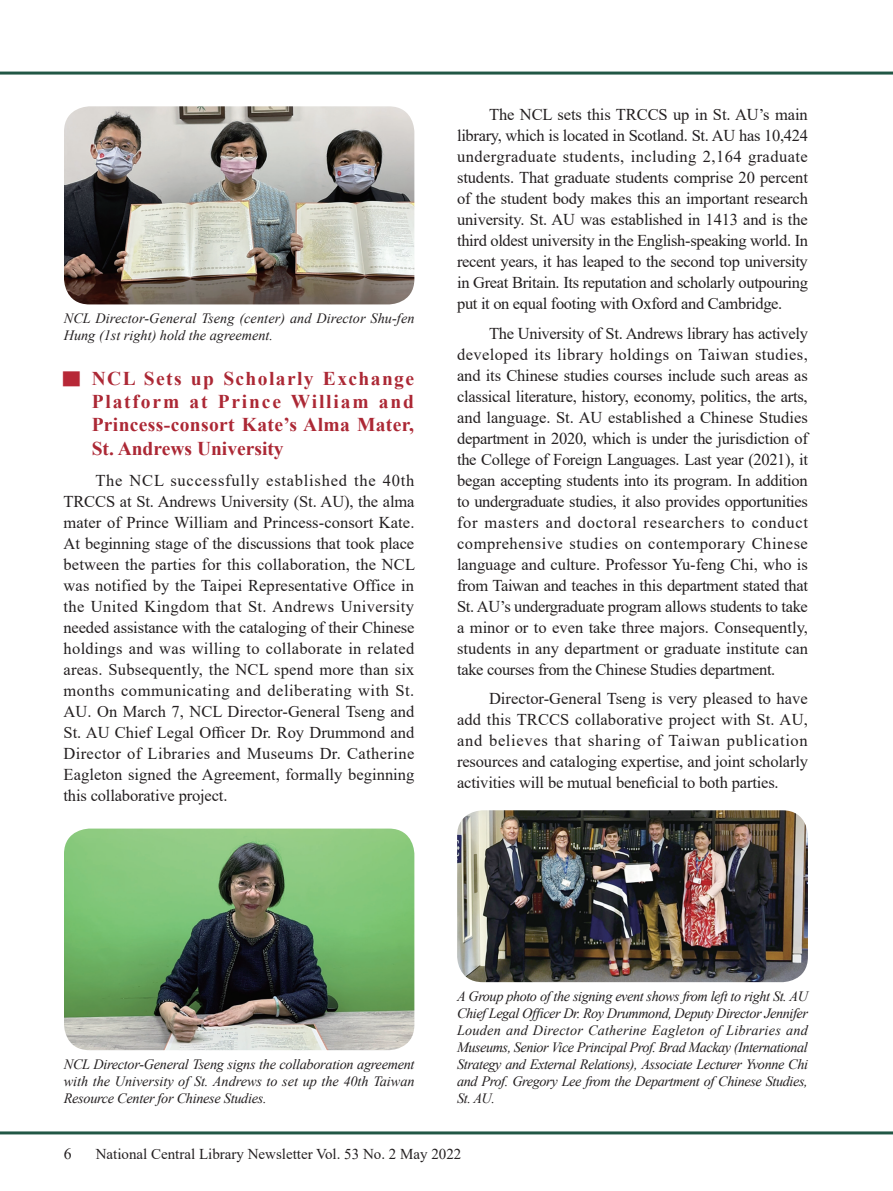
<style>
.page{position:relative;width:893px;height:1191px;background:#fff}
.page>*{position:absolute;margin:0;border:0;box-sizing:border-box;transform-origin:0 0}
.t1{font:700 19.5px/23.4px "Times New Roman";letter-spacing:.02em;color:#ac2835;text-align:justify}
.t2{font:16.95px "DF Ming Md HKP BF";color:#b72837;scale:1.1 1}
._0_2內文{font:16.5px/21px "Times New Roman";letter-spacing:-.01em;color:#231f20;text-align:justify}
.t3{font:15.75px "Times New Roman";color:#231f20}
.t4{font:15px "Times New Roman";color:#231f20}
.圖說{font:italic 14.25px/17.1px "Times New Roman";letter-spacing:-.02em;color:#231f20;text-align:justify}
.圖說-2{font:italic 14.25px/17.1px "Times New Roman";letter-spacing:.005em;color:#231f20}
</style>
<div class="page">
<hr style="left:0;top:72px;width:893px;height:3px;background:#215745">
<hr style="left:0;top:1131px;width:893px;height:3px;background:#215745">
<img style="left:64px;top:106px;width:350px;height:198px">
<img style="left:64px;top:828px;width:350px;height:222px">
<img style="left:457px;top:810px;width:351px;height:172px">
<p class="圖說-2" style="left:64px;top:309px;width:352px">NCL Director-General Tseng (center) and Director Shu-fen<br>Hung (1st right) hold the agreement.</p>
<p class="t2" style="left:62px;top:370px;width:19px">■</p>
<p class="t1" style="left:92px;top:366px;width:324px">NCL Sets up Scholarly Exchange Platform at Prince William and Princess-consort Kate’s Alma Mater, St. Andrews University</p>
<p class="_0_2內文" style="left:64px;top:469px;width:353px;text-indent:32px">The NCL successfully established the 40th TRCCS at St. Andrews University (St. AU), the alma mater of Prince William and Princess-consort Kate.<br>At beginning stage of the discussions that took place between the parties for this collaboration, the NCL was notified by the Taipei Representative Office in the United Kingdom that St. Andrews University needed assistance with the cataloging of their Chinese holdings and was willing to collaborate in related areas. Subsequently, the NCL spend more than six months communicating and deliberating with St.<br>AU. On March 7, NCL Director-General Tseng and St. AU Chief Legal Officer Dr. Roy Drummond and Director of Libraries and Museums Dr. Catherine Eagleton signed the Agreement, formally beginning this collaborative project.</p>
<p class="_0_2內文" style="left:457px;top:103px;width:352px;text-indent:32px">The NCL sets this TRCCS up in St. AU’s main library, which is located in Scotland. St. AU has 10,424 undergraduate students, including 2,164 graduate students. That graduate students comprise 20 percent of the student body makes this an important research university. St. AU was established in 1413 and is the third oldest university in the English-speaking world. In recent years, it has leaped to the second top university in Great Britain. Its reputation and scholarly outpouring put it on equal footing with Oxford and Cambridge.</p>
<p class="_0_2內文" style="left:457px;top:322px;width:352px;text-indent:32px">The University of St. Andrews library has actively developed its library holdings on Taiwan studies, and its Chinese studies courses include such areas as classical literature, history, economy, politics, the arts, and language. St. AU established a Chinese Studies department in 2020, which is under the jurisdiction of the College of Foreign Languages. Last year (2021), it began accepting students into its program. In addition to undergraduate studies, it also provides opportunities for masters and doctoral researchers to conduct comprehensive studies on contemporary Chinese language and culture. Professor Yu-feng Chi, who is from Taiwan and teaches in this department stated that St. AU’s undergraduate program allows students to take a minor or to even take three majors. Consequently, students in any department or graduate institute can take courses from the Chinese Studies department.</p>
<p class="_0_2內文" style="left:457px;top:687px;width:352px;text-indent:32px">Director-General Tseng is very pleased to have add this TRCCS collaborative project with St. AU, and believes that sharing of Taiwan publication resources and cataloging expertise, and joint scholarly activities will be mutual beneficial to both parties.</p>
<p class="圖說" style="left:64px;top:1055px;width:352px">NCL Director-General Tseng signs the collaboration agreement with the University of St. Andrews to set up the 40th Taiwan Resource Center for Chinese Studies.</p>
<p class="圖說" style="left:457px;top:987px;width:352px">A Group photo of the signing event shows from left to right St. AU Chief Legal Officer Dr. Roy Drummond, Deputy Director Jennifer Louden and Director Catherine Eagleton of Libraries and Museums, Senior Vice Principal Prof. Brad Mackay (International Strategy and External Relations), Associate Lecturer Yvonne Chi and Prof. Gregory Lee from the Department of Chinese Studies, St. AU.</p>
<p class="t3" style="left:64px;top:1142px;width:9px">6</p>
<p class="t4" style="left:96px;top:1143px;width:367px">National Central Library Newsletter Vol. 53 No. 2 May 2022</p>
</div>
